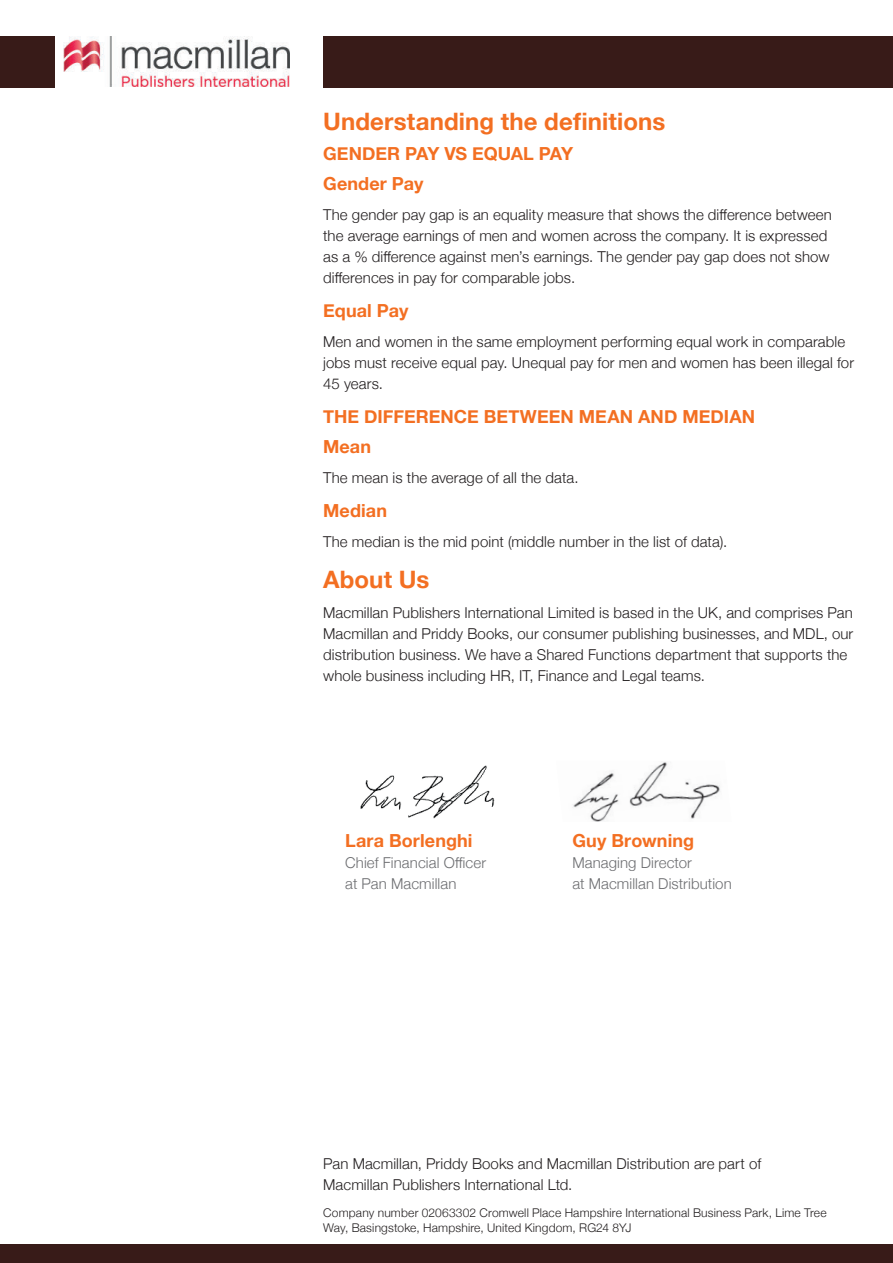
<style>
.page{position:relative;width:893px;height:1263px;background:#fff}
.page>*{position:absolute;margin:0;border:0;box-sizing:border-box;transform-origin:0 0}
.t1{font:700 24px "Helvetica Neue";letter-spacing:.005em;color:#f36f22}
.t2{font:700 18px/30.2px "Helvetica Neue";letter-spacing:.005em;color:#f36f22}
.t3{font:300 15px/21px "Helvetica Neue";letter-spacing:.005em;color:#231f20}
.t4{font:300 15px/21px "Helvetica Neue";letter-spacing:.005em;color:#6d6e71}
.t5{font:300 12px/14.4px "Helvetica Neue";letter-spacing:.015em;color:#231f20}
</style>
<div class="page">
<div style="left:323px;top:36px;width:570px;height:51px;background:#381b18"></div>
<div style="left:0;top:36px;width:54px;height:51px;background:#381b18"></div>
<img style="left:64px;top:37px;width:225px;height:50px">
<div style="left:0;top:1245px;width:893px;height:18px;background:#381b18"></div>
<img style="left:360px;top:765px;width:134px;height:54px">
<img style="left:572px;top:762px;width:148px;height:60px">
<h1 class="t1" style="left:323px;top:103px;width:344px">Understanding the definitions</h1>
<p class="t2" style="left:323px;top:140px;width:251px">GENDER PAY VS EQUAL PAY<br>Gender Pay</p>
<p class="t3" style="left:323px;top:203px;width:510px">The gender pay gap is an equality measure that shows the difference between the average earnings of men and women across the company. It is expressed as a % difference against men’s earnings. The gender pay gap does not show differences in pay for comparable jobs.</p>
<p class="t2" style="left:323px;top:297px;width:87px">Equal Pay</p>
<p class="t3" style="left:323px;top:332px;width:532px">Men and women in the same employment performing equal work in comparable jobs must receive equal pay. Unequal pay for men and women has been illegal for<br>45 years.</p>
<p class="t2" style="left:323px;top:403px;width:433px">THE DIFFERENCE BETWEEN MEAN AND MEDIAN<br>Mean</p>
<p class="t3" style="left:323px;top:468px;width:257px">The mean is the average of all the data.</p>
<p class="t2" style="left:323px;top:497px;width:65px">Median</p>
<p class="t3" style="left:323px;top:532px;width:405px">The median is the mid point (middle number in the list of data).</p>
<h1 class="t1" style="left:323px;top:570px;width:108px">About Us</h1>
<p class="t3" style="left:323px;top:603px;width:532px">Macmillan Publishers International Limited is based in the UK, and comprises Pan Macmillan and Priddy Books, our consumer publishing businesses, and MDL, our distribution business. We have a Shared Functions department that supports the whole business including HR, IT, Finance and Legal teams.</p>
<p class="t2" style="left:345px;top:827px;width:129px">Lara Borlenghi</p>
<p class="t4" style="left:345px;top:851px;width:142px">Chief Financial Officer at Pan Macmillan</p>
<p class="t2" style="left:572px;top:827px;width:123px">Guy Browning</p>
<p class="t4" style="left:572px;top:853px;width:161px">Managing Director<br>at Macmillan Distribution</p>
<p class="t3" style="left:323px;top:1155px;width:440px">Pan Macmillan, Priddy Books and Macmillan Distribution are part of<br>Macmillan Publishers International Ltd.</p>
<p class="t5" style="left:323px;top:1205px;width:505px">Company number 02063302 Cromwell Place Hampshire International Business Park, Lime Tree<br>Way, Basingstoke, Hampshire, United Kingdom, RG24 8YJ</p>
</div>
